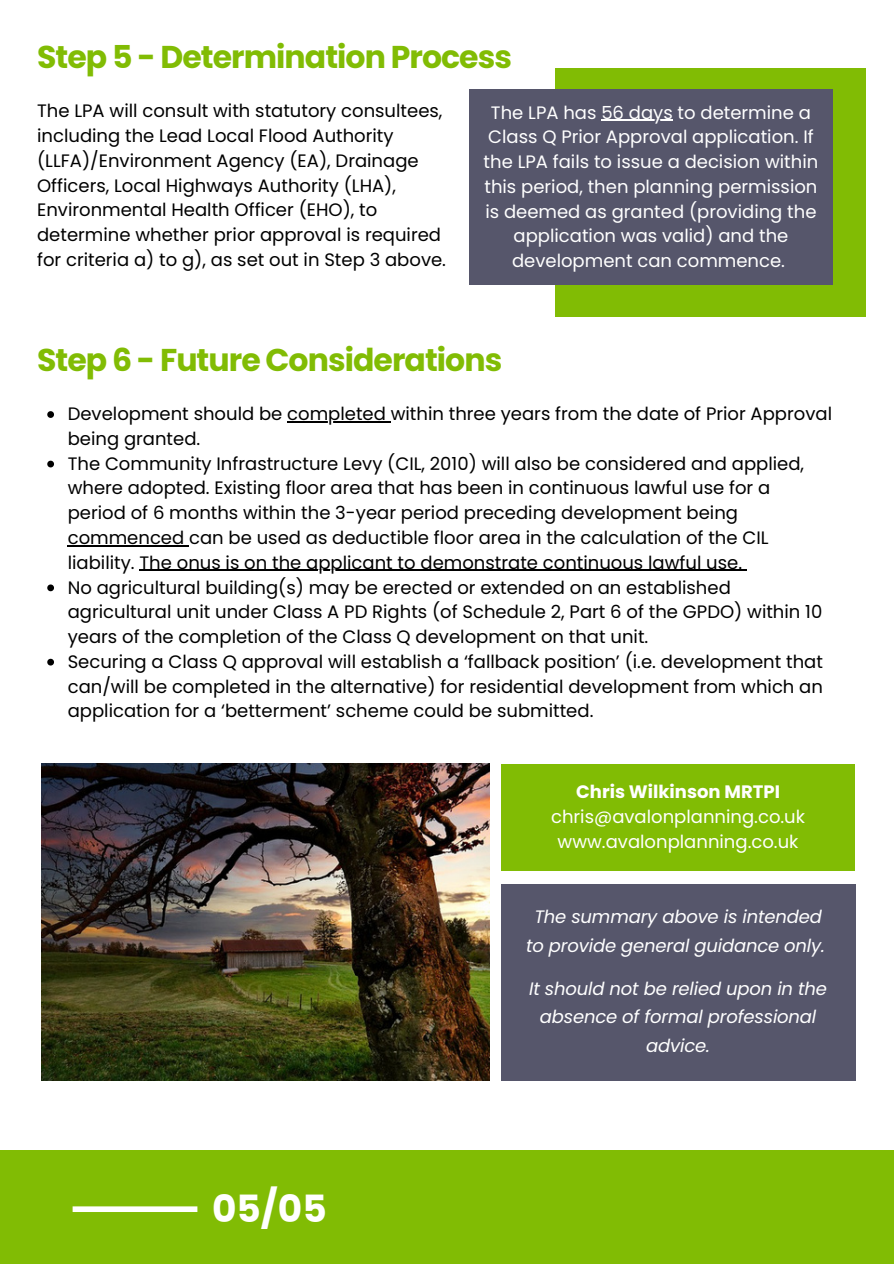
<style>
.page{position:relative;width:894px;height:1264px;background:#fff}
.page>*{position:absolute;margin:0;border:0;box-sizing:border-box;transform-origin:0 0}
.t1{font:700 37.5px "Poppins";color:#fff}
.t2{font:700 31.5px "Poppins";letter-spacing:-.03em;color:#81bc04}
.t3{font:18px/24.8px "Poppins";color:#000}
.t4{font:18px/24.8px "Poppins";color:#fff;text-align:center}
.t5{font:italic 18px/28.5px "Poppins";letter-spacing:-.01em;color:#fff;text-align:center}
.t6{font:700 18px "Poppins";color:#fff}
</style>
<div class="page">
<div style="left:555px;top:68px;width:309px;height:248px;background:#81bc04"></div>
<div style="left:469px;top:89px;width:363px;height:196px;background:#56566b"></div>
<img style="left:41px;top:764px;width:448px;height:316px">
<div style="left:0;top:1150px;width:893px;height:113px;background:#81bc04"></div>
<div style="left:501px;top:884px;width:353px;height:196px;background:#56566b"></div>
<hr style="left:601px;top:120px;width:71px;height:1px;background:#fff">
<svg style="left:47px;top:411px;width:7px;height:7px"></svg>
<hr style="left:287px;top:421px;width:103px;height:1px;background:#000">
<svg style="left:47px;top:460px;width:7px;height:7px"></svg>
<hr style="left:68px;top:545px;width:121px;height:1px;background:#000">
<hr style="left:139px;top:570px;width:603px;height:1px;background:#000">
<svg style="left:47px;top:584px;width:7px;height:7px"></svg>
<svg style="left:47px;top:658px;width:7px;height:7px"></svg>
<div style="left:73px;top:1206px;width:124px;height:5px;background:#fff"></div>
<div style="left:501px;top:764px;width:353px;height:106px;background:#81bc04"></div>
<h2 class="t2" style="left:37px;top:35px;width:476px">Step 5 - Determination Process</h2>
<h2 class="t3" style="left:37px;top:99px;width:410px">The LPA will consult with statutory consultees, including the Lead Local Flood Authority (LLFA)/Environment Agency (EA), Drainage Officers, Local Highways Authority (LHA), Environmental Health Officer (EHO), to determine whether prior approval is required for criteria a) to g), as set out in Step 3 above.</h2>
<p class="t4" style="left:491px;top:100px;width:321px">The LPA has 56 days to determine a</p>
<p class="t4" style="left:483px;top:125px;width:336px">Class Q Prior Approval application. If the LPA fails to issue a decision within this period, then planning permission is deemed as granted (providing the application was valid) and the development can commence.</p>
<p class="t2" style="left:37px;top:338px;width:466px">Step 6 - Future Considerations</p>
<p class="t3" style="left:68px;top:401px;width:765px">Development should be completed within three years from the date of Prior Approval</p>
<p class="t3" style="left:68px;top:426px;width:737px">being granted.<br>The Community Infrastructure Levy (CIL, 2010) will also be considered and applied,</p>
<p class="t3" style="left:68px;top:476px;width:704px">where adopted. Existing floor area that has been in continuous lawful use for a period of 6 months within the 3-year period preceding development being commenced can be used as deductible floor area in the calculation of the CIL liability. The onus is on the applicant to demonstrate continuous lawful use.</p>
<p class="t3" style="left:68px;top:575px;width:756px">No agricultural building(s) may be erected or extended on an established agricultural unit under Class A PD Rights (of Schedule 2, Part 6 of the GPDO) within 10 years of the completion of the Class Q development on that unit.<br>Securing a Class Q approval will establish a ‘fallback position’ (i.e. development that can/will be completed in the alternative) for residential development from which an</p>
<p class="t3" style="left:68px;top:698px;width:527px">application for a ‘betterment’ scheme could be submitted.</p>
<h1 class="t6" style="left:576px;top:779px;width:205px">Chris Wilkinson MRTPI</h1>
<p class="t4" style="left:551px;top:804px;width:255px">chris@avalonplanning.co.uk www.avalonplanning.co.uk</p>
<p class="t1" style="left:212px;top:1182px;width:116px">05/05</p>
<p class="t5" style="left:526px;top:902px;width:300px">The summary above is intended to provide general guidance only.</p>
<p class="t5" style="left:529px;top:974px;width:299px">It should not be relied upon in the absence of formal professional advice.</p>
</div>
